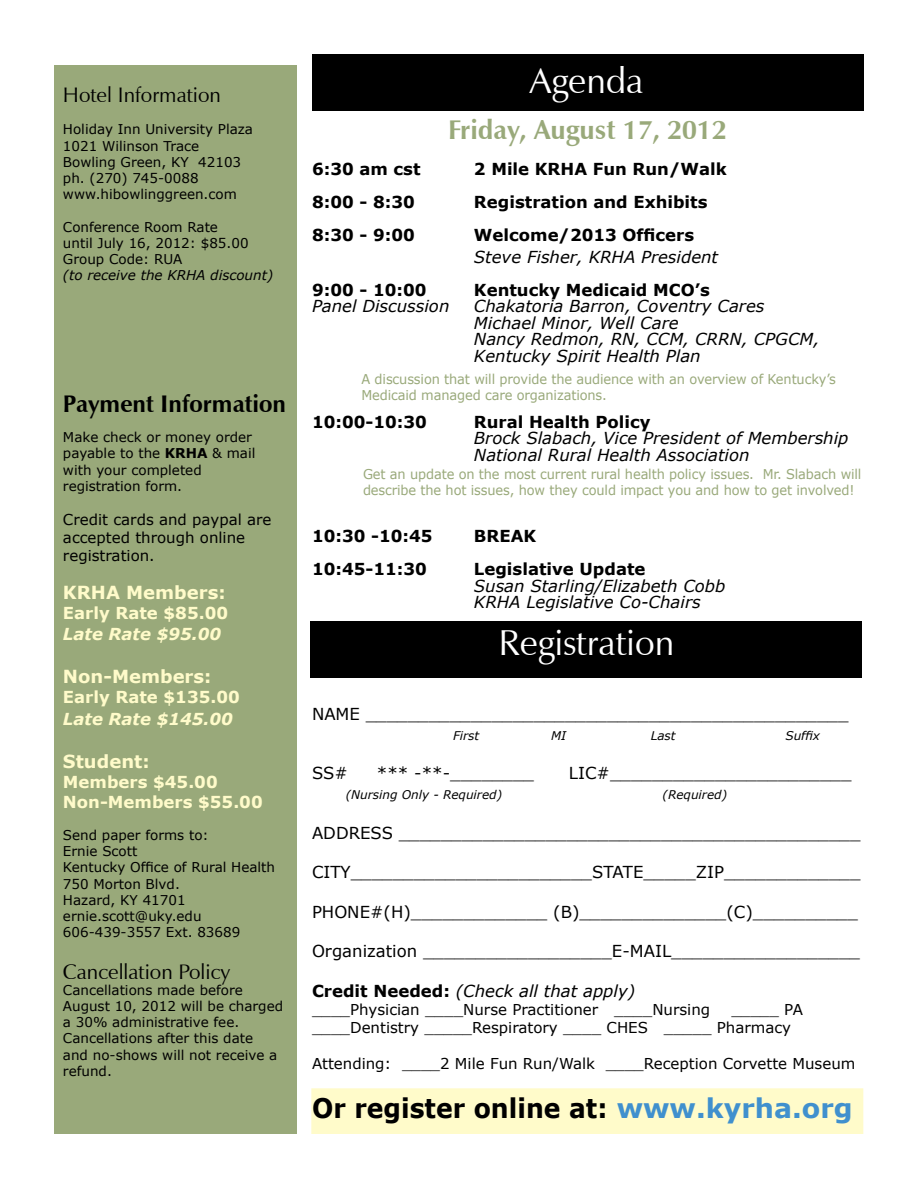
<style>
.page{position:relative;width:918px;height:1188px;background:#fff}
.page>*{position:absolute;margin:0;border:0;box-sizing:border-box;transform-origin:0 0}
.t1{font:36px "Zapf Humanist 601 BT";color:#fff}
.t2{font:700 27px "Verdana";color:#000;scale:.93 1}
.t3{font:700 27px "Zapf Humanist 601 BT";color:#99a97a}
.t4{font:700 24px "Zapf Humanist 601 BT";color:#000}
.t5{font:21px "Zapf Humanist 601 BT";color:#000}
.t6{font:700 18px "Verdana";color:#fffbca}
.t7{font:16.5px "Verdana";color:#000}
.t8{font:italic 16.5px/16.5px "Verdana";color:#000}
.t9{font:700 16.5px "Verdana";color:#000}
.t10{font:700 16.5px/19.8px "Verdana";color:#fffbca}
.t11{font:italic 700 16.5px "Verdana";color:#fffbca}
.t12{font:15px/18px "Verdana";color:#000}
.t13{font:13.5px/16.2px "Verdana";color:#000}
.t14{font:13.5px/16.2px "Verdana";letter-spacing:-.01em;color:#99a97a;scale:.96 1}
.t15{font:italic 13.5px "Verdana";color:#000}
.t16{font:italic 12px "Verdana";color:#000}
.s1{font-weight:700}
.s2{font-weight:700;font-style:normal}
.s3{color:#4090ce}
</style>
<div class="page">
<div style="left:311px;top:1088px;width:552px;height:46px;background:#fffbca;border:2px solid #fffbca"></div>
<div style="left:54px;top:66px;width:243px;height:1068px;background:#99a97a"></div>
<div style="left:312px;top:55px;width:552px;height:56px;background:#000"></div>
<div style="left:310px;top:621px;width:552px;height:56px;background:#000"></div>
<h3 class="t5" style="left:63px;top:82px;width:160px">Hotel Information</h3>
<p class="t13" style="left:63px;top:121px;width:192px">Holiday Inn University Plaza<br>1021 Wilinson Trace<br>Bowling Green, KY 42103 ph. (270) 745-0088 www.hibowlinggreen.com</p>
<p class="t13" style="left:63px;top:218px;width:187px">Conference Room Rate until July 16, 2012: $85.00<br>Group Code: RUA</p>
<p class="t15" style="left:63px;top:267px;width:212px">(to receive the KRHA discount)</p>
<h3 class="t4" style="left:63px;top:388px;width:225px">Payment Information</h3>
<p class="t13" style="left:63px;top:429px;width:194px">Make check or money order payable to the <span class="s1">KRHA</span> &amp; mail with your completed registration form.</p>
<p class="t12" style="left:63px;top:510px;width:210px">Credit cards and paypal are accepted through online registration.</p>
<h3 class="t6" style="left:63px;top:581px;width:164px">KRHA Members:</h3>
<p class="t10" style="left:63px;top:602px;width:167px">Early Rate $85.00</p>
<p class="t11" style="left:63px;top:624px;width:160px">Late Rate $95.00</p>
<h3 class="t6" style="left:63px;top:665px;width:150px">Non-Members:</h3>
<p class="t10" style="left:63px;top:687px;width:178px">Early Rate $135.00</p>
<p class="t11" style="left:63px;top:708px;width:172px">Late Rate $145.00</p>
<h3 class="t6" style="left:63px;top:750px;width:88px">Student:</h3>
<p class="t10" style="left:63px;top:771px;width:201px">Members $45.00<br>Non-Members $55.00</p>
<p class="t13" style="left:63px;top:826px;width:214px">Send paper forms to:<br>Ernie Scott<br>Kentucky Office of Rural Health<br>750 Morton Blvd.<br>Hazard, KY 41701 ernie.scott@uky.edu<br>606-439-3557 Ext. 83689</p>
<h3 class="t5" style="left:63px;top:958px;width:169px">Cancellation Policy</h3>
<p class="t13" style="left:63px;top:981px;width:222px">Cancellations made before<br>August 10, 2012 will be charged a 30% administrative fee.<br>Cancellations after this date<br>and no-shows will not receive a refund.</p>
<h1 class="t1" style="left:529px;top:58px;width:116px">Agenda</h1>
<h2 class="t3" style="left:448px;top:113px;width:280px">Friday, August 17, 2012</h2>
<p class="t9" style="left:312px;top:159px;width:110px">6:30 am cst</p>
<p class="t9" style="left:474px;top:159px;width:254px">2 Mile KRHA Fun Run/Walk</p>
<p class="t9" style="left:312px;top:192px;width:104px">8:00 - 8:30</p>
<p class="t9" style="left:474px;top:192px;width:235px">Registration and Exhibits</p>
<p class="t9" style="left:312px;top:225px;width:104px">8:30 - 9:00</p>
<p class="t9" style="left:474px;top:225px;width:222px">Welcome/2013 Officers</p>
<p class="t8" style="left:474px;top:248px;width:246px">Steve Fisher, KRHA President</p>
<p class="t9" style="left:312px;top:279px;width:116px">9:00 - 10:00</p>
<p class="t9" style="left:474px;top:279px;width:238px">Kentucky Medicaid MCO’s</p>
<p class="t8" style="left:312px;top:298px;width:139px">Panel Discussion</p>
<p class="t8" style="left:474px;top:298px;width:347px">Chakatoria Barron, Coventry Cares<br>Michael Minor, Well Care<br>Nancy Redmon, RN, CCM, CRRN, CPGCM,<br>Kentucky Spirit Health Plan</p>
<p class="t14" style="left:362px;top:370px;width:496px">A discussion that will provide the audience with an overview of Kentucky’s<br>Medicaid managed care organizations.</p>
<p class="t9" style="left:312px;top:411px;width:117px">10:00-10:30</p>
<p class="t9" style="left:474px;top:411px;width:178px">Rural Health Policy</p>
<p class="t8" style="left:474px;top:430px;width:376px">Brock Slabach, Vice President of Membership<br>National Rural Health Association</p>
<p class="t14" style="left:363px;top:465px;width:521px">Get an update on the most current rural health policy issues. Mr. Slabach will describe the hot issues, how they could impact you and how to get involved!</p>
<p class="t9" style="left:312px;top:526px;width:122px">10:30 -10:45</p>
<p class="t9" style="left:474px;top:526px;width:64px">BREAK</p>
<p class="t9" style="left:312px;top:559px;width:117px">10:45-11:30</p>
<p class="t9" style="left:474px;top:559px;width:173px">Legislative Update</p>
<p class="t8" style="left:474px;top:577px;width:253px">Susan Starling/Elizabeth Cobb<br>KRHA Legislative Co-Chairs</p>
<h1 class="t1" style="left:498px;top:620px;width:178px">Registration</h1>
<p class="t7" style="left:312px;top:703px;width:538px">NAME ______________________________________________</p>
<p class="t16" style="left:453px;top:728px;width:28px">First</p>
<p class="t16" style="left:551px;top:728px;width:17px">MI</p>
<p class="t16" style="left:651px;top:728px;width:26px">Last</p>
<p class="t16" style="left:785px;top:728px;width:36px">Suffix</p>
<p class="t7" style="left:312px;top:763px;width:37px">SS#</p>
<p class="t7" style="left:377px;top:763px;width:159px">*** -**-________</p>
<p class="t7" style="left:569px;top:763px;width:284px">LIC#_______________________</p>
<p class="t16" style="left:346px;top:787px;width:158px">(Nursing Only - Required)</p>
<p class="t16" style="left:663px;top:787px;width:66px">(Required)</p>
<p class="t7" style="left:312px;top:822px;width:550px">ADDRESS ____________________________________________</p>
<p class="t7" style="left:312px;top:862px;width:550px">CITY_______________________STATE_____ZIP_____________</p>
<p class="t7" style="left:312px;top:901px;width:547px">PHONE#(H)_____________ (B)______________(C)__________</p>
<p class="t7" style="left:312px;top:941px;width:550px">Organization __________________E-MAIL__________________</p>
<p class="t8" style="left:312px;top:982px;width:325px"><span class="s2">Credit Needed:</span> (Check all that apply)</p>
<p class="t12" style="left:312px;top:1000px;width:400px">____Physician ____Nurse Practitioner ____Nursing</p>
<p class="t12" style="left:312px;top:1000px;width:493px;text-indent:419px">_____ PA ____Dentistry _____Respiratory ____ CHES _____ Pharmacy</p>
<p class="t12" style="left:312px;top:1054px;width:545px">Attending: ____2 Mile Fun Run/Walk ____Reception Corvette Museum</p>
<h2 class="t2" style="left:312px;top:1091px;width:583px">Or register online at: <span class="s3">www.kyrha.org</span></h2>
</div>
